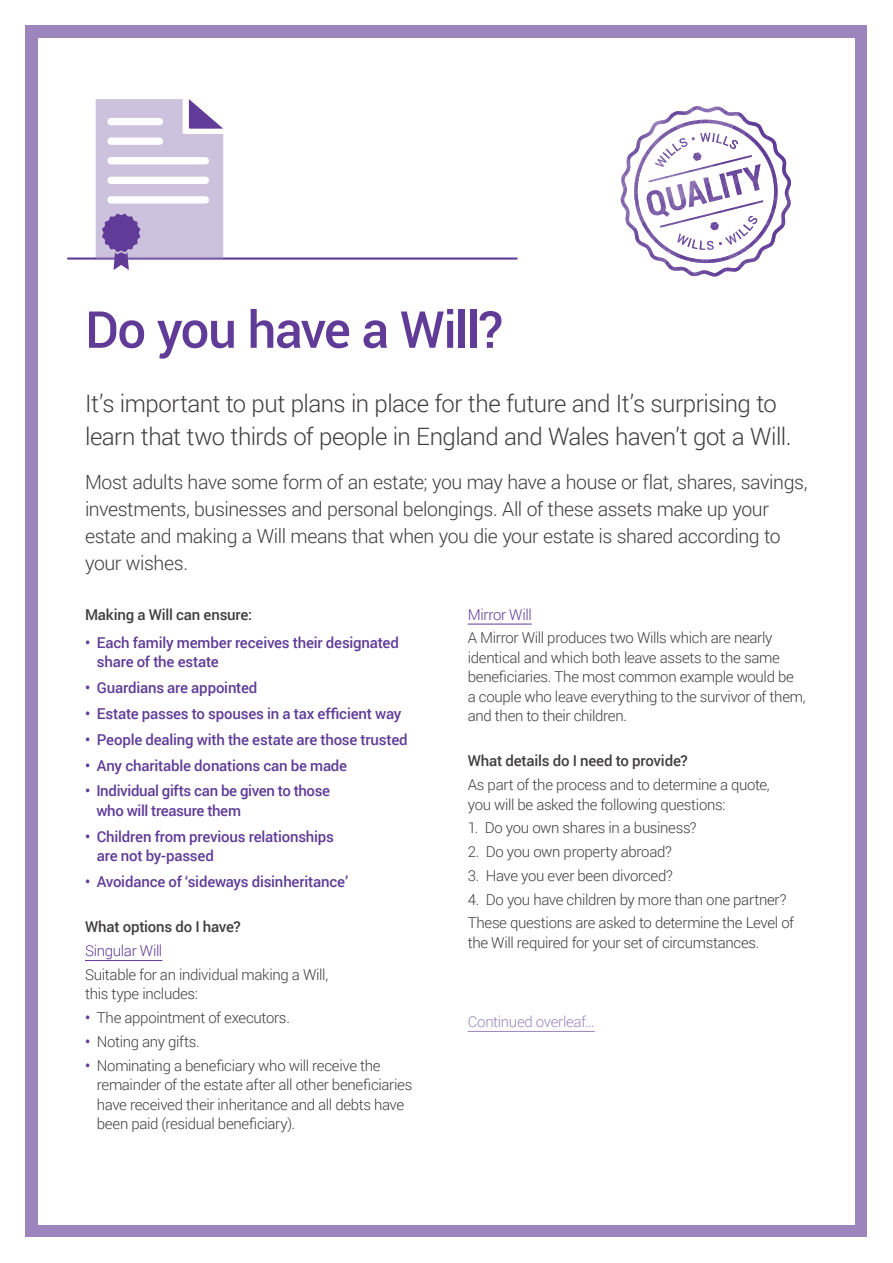
<style>
.page{position:relative;width:893px;height:1263px;background:#fff}
.page>*{position:absolute;margin:0;border:0;box-sizing:border-box;transform-origin:0 0}
.t1{font:500 51px "Roboto";letter-spacing:-.035em;color:#603b97}
.t2{font:300 24px/33px "Roboto";letter-spacing:-.025em;color:#403d3d}
.t3{font:300 19.5px/27px "Roboto";letter-spacing:-.02em;color:#403d3d}
.t4{font:300 15px/19.5px "Roboto";letter-spacing:-.02em;color:#403d3d}
.t5{font:500 15px/19.5px "Roboto";letter-spacing:-.015em;color:#603b97}
.t6{font:500 15px "Roboto";letter-spacing:-.015em;color:#403d3d}
.t7{font:300 15px "Roboto";letter-spacing:-.025em;color:#603b97}
.t8{font:300 15px "Roboto";letter-spacing:-.02em;color:#9c85bd}
.s1{font-weight:500;color:#603b97}
</style>
<div class="page">
<div style="left:26px;top:26px;width:841px;height:1211px;background:#9c85bd"></div>
<div style="left:38px;top:38px;width:817px;height:1187px;background:#fff"></div>
<hr style="left:85px;top:960px;width:77px;height:1px;background:#603b97">
<hr style="left:468px;top:624px;width:64px;height:1px;background:#603b97">
<hr style="left:468px;top:1031px;width:127px;height:1px;background:#9c85bd">
<hr style="left:68px;top:257px;width:449px;height:3px;background:#603b97">
<svg style="left:96px;top:99px;width:127px;height:171px"></svg>
<img style="left:620px;top:106px;width:171px;height:171px">
<h1 class="t1" style="left:85px;top:294px;width:420px">Do you have a Will?</h1>
<h2 class="t2" style="left:85px;top:386px;width:708px">It’s important to put plans in place for the future and It’s surprising to learn that two thirds of people in England and Wales haven’t got a Will.</h2>
<p class="t3" style="left:85px;top:468px;width:724px">Most adults have some form of an estate; you may have a house or flat, shares, savings, investments, businesses and personal belongings. All of these assets make up your estate and making a Will means that when you die your estate is shared according to your wishes.</p>
<p class="t6" style="left:85px;top:604px;width:169px">Making a Will can ensure:</p>
<p class="t5" style="left:97px;top:632px;width:304px;text-indent:-12px">• Each family member receives their designated share of the estate</p>
<p class="t5" style="left:85px;top:677px;width:174px">• Guardians are appointed</p>
<p class="t5" style="left:85px;top:703px;width:318px">• Estate passes to spouses in a tax efficient way</p>
<p class="t5" style="left:85px;top:729px;width:324px">• People dealing with the estate are those trusted</p>
<p class="t5" style="left:85px;top:755px;width:264px">• Any charitable donations can be made</p>
<p class="t5" style="left:96px;top:781px;width:235px;text-indent:-11px">• Individual gifts can be given to those who will treasure them</p>
<p class="t5" style="left:97px;top:826px;width:239px;text-indent:-12px">• Children from previous relationships are not by-passed</p>
<p class="t5" style="left:85px;top:871px;width:265px">• Avoidance of ‘sideways disinheritance’</p>
<p class="t6" style="left:85px;top:916px;width:157px">What options do I have?</p>
<p class="t7" style="left:85px;top:940px;width:79px">Singular Will</p>
<p class="t4" style="left:85px;top:964px;width:245px">Suitable for an individual making a Will, this type includes:</p>
<p class="t4" style="left:85px;top:1007px;width:206px"><span class="s1">•</span> The appointment of executors.</p>
<p class="t4" style="left:85px;top:1031px;width:116px"><span class="s1">•</span> Noting any gifts.</p>
<p class="t4" style="left:97px;top:1055px;width:317px;text-indent:-12px"><span class="s1">•</span> Nominating a beneficiary who will receive the remainder of the estate after all other beneficiaries have received their inheritance and all debts have been paid (residual beneficiary).</p>
<p class="t7" style="left:468px;top:604px;width:66px">Mirror Will</p>
<p class="t4" style="left:468px;top:628px;width:340px">A Mirror Will produces two Wills which are nearly identical and which both leave assets to the same beneficiaries. The most common example would be<br>a couple who leave everything to the survivor of them, and then to their children.</p>
<p class="t6" style="left:468px;top:750px;width:221px">What details do I need to provide?</p>
<p class="t4" style="left:468px;top:774px;width:304px">As part of the process and to determine a quote, you will be asked the following questions:</p>
<p class="t4" style="left:468px;top:818px;width:230px">1. Do you own shares in a business?</p>
<p class="t4" style="left:468px;top:841px;width:206px">2. Do you own property abroad?</p>
<p class="t4" style="left:468px;top:865px;width:207px">3. Have you ever been divorced?</p>
<p class="t4" style="left:468px;top:887px;width:328px;line-height:23.7px">4. Do you have children by more than one partner?<br>These questions are asked to determine the Level of</p>
<p class="t4" style="left:468px;top:932px;width:293px">the Will required for your set of circumstances.</p>
<p class="t8" style="left:468px;top:1011px;width:129px">Continued overleaf…</p>
</div>
